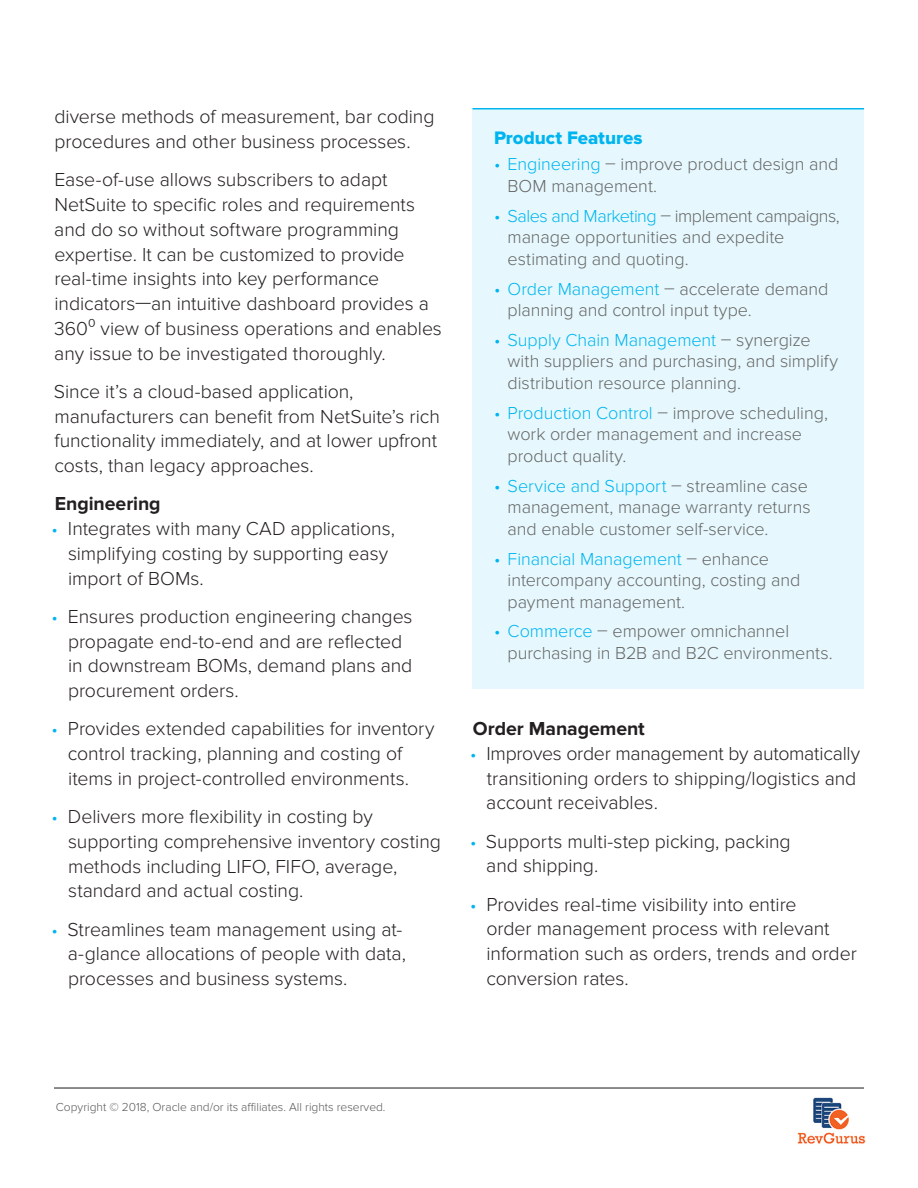
<style>
.page{position:relative;width:918px;height:1188px;background:#fff}
.page>*{position:absolute;margin:0;border:0;box-sizing:border-box;transform-origin:0 0}
.Main_Body_2016{font:300 19.5px/24.8px "Proxima Nova";letter-spacing:-.005em;color:#231f20}
.H2_Main_Body_Header{font:700 19.5px "Proxima Nova";letter-spacing:-.005em;color:#231f20}
.H3_sidebar_blue_head{font:18.75px "Proxima Nova Extrabld";letter-spacing:-.005em;color:#00b5ef}
.t1{font:300 18px/21.6px "Proxima Nova";letter-spacing:-.005em;color:#666}
.t2{font:300 12px "Proxima Nova";color:#57585a}
.s1{font-size:18px;color:#00b5ef}
.s2{color:#00b5ef}
</style>
<div class="page">
<hr style="left:54px;top:1087px;width:810px;height:2px;background:#666">
<div style="left:472px;top:108px;width:392px;height:580px;background:#e6f8fd"></div>
<hr style="left:472px;top:108px;width:392px;height:2px;background:#00b5ef">
<img style="left:797px;top:1097px;width:69px;height:47px">
<p class="Main_Body_2016" style="left:54px;top:105px;width:382px">diverse methods of measurement, bar coding procedures and other business processes.</p>
<p class="Main_Body_2016" style="left:54px;top:168px;width:389px">Ease-of-use allows subscribers to adapt NetSuite to specific roles and requirements and do so without software programming expertise. It can be customized to provide real-time insights into key performance indicators—an intuitive dashboard provides a 360⁰ view of business operations and enables any issue to be investigated thoroughly.</p>
<p class="Main_Body_2016" style="left:54px;top:379px;width:387px">Since it’s a cloud-based application, manufacturers can benefit from NetSuite’s rich functionality immediately, and at lower upfront costs, than legacy approaches.</p>
<p class="H2_Main_Body_Header" style="left:55px;top:493px;width:107px">Engineering</p>
<p class="Main_Body_2016" style="left:68px;top:517px;width:328px;text-indent:-16px"><span class="s1">•</span> Integrates with many CAD applications, simplifying costing by supporting easy import of BOMs.</p>
<p class="Main_Body_2016" style="left:68px;top:604px;width:346px;text-indent:-16px"><span class="s1">•</span> Ensures production engineering changes propagate end-to-end and are reflected in downstream BOMs, demand plans and procurement orders.</p>
<p class="Main_Body_2016" style="left:68px;top:717px;width:368px;text-indent:-16px"><span class="s1">•</span> Provides extended capabilities for inventory control tracking, planning and costing of items in project-controlled environments.</p>
<p class="Main_Body_2016" style="left:68px;top:805px;width:374px;text-indent:-16px"><span class="s1">•</span> Delivers more flexibility in costing by supporting comprehensive inventory costing methods including LIFO, FIFO, average, standard and actual costing.</p>
<p class="Main_Body_2016" style="left:68px;top:917px;width:340px;text-indent:-16px"><span class="s1">•</span> Streamlines team management using at&shy;a-glance allocations of people with data, processes and business systems.</p>
<p class="H3_sidebar_blue_head" style="left:494px;top:127px;width:150px">Product Features</p>
<p class="t1" style="left:508px;top:154px;width:332px;text-indent:-14px"><span class="s2">• Engineering</span> – improve product design and<br>BOM management.</p>
<p class="t1" style="left:508px;top:205px;width:334px;text-indent:-14px"><span class="s2">• Sales and Marketing</span> – implement campaigns, manage opportunities and expedite estimating and quoting.</p>
<p class="t1" style="left:508px;top:278px;width:322px;text-indent:-14px"><span class="s2">• Order Management</span> – accelerate demand planning and control input type.</p>
<p class="t1" style="left:508px;top:329px;width:332px;text-indent:-14px"><span class="s2">• Supply Chain Management</span> – synergize with suppliers and purchasing, and simplify distribution resource planning.</p>
<p class="t1" style="left:508px;top:402px;width:322px;text-indent:-14px"><span class="s2">• Production Control</span> – improve scheduling, work order management and increase product quality.</p>
<p class="t1" style="left:508px;top:475px;width:305px;text-indent:-14px"><span class="s2">• Service and Support</span> – streamline case management, manage warranty returns and enable customer self-service.</p>
<p class="t1" style="left:508px;top:548px;width:294px;text-indent:-14px"><span class="s2">• Financial Management</span> – enhance intercompany accounting, costing and payment management.</p>
<p class="t1" style="left:508px;top:621px;width:327px;text-indent:-14px"><span class="s2">• Commerce</span> – empower omnichannel purchasing in B2B and B2C environments.</p>
<p class="H2_Main_Body_Header" style="left:473px;top:717px;width:174px">Order Management</p>
<p class="Main_Body_2016" style="left:486px;top:741px;width:375px;text-indent:-16px"><span class="s1">•</span> Improves order management by automatically transitioning orders to shipping/logistics and account receivables.</p>
<p class="Main_Body_2016" style="left:486px;top:829px;width:306px;text-indent:-16px"><span class="s1">•</span> Supports multi-step picking, packing and shipping.</p>
<p class="Main_Body_2016" style="left:486px;top:892px;width:372px;text-indent:-16px"><span class="s1">•</span> Provides real-time visibility into entire<br>order management process with relevant information such as orders, trends and order conversion rates.</p>
<p class="t2" style="left:56px;top:1100px;width:331px">Copyright © 2018, Oracle and/or its affiliates. All rights reserved.</p>
</div>
